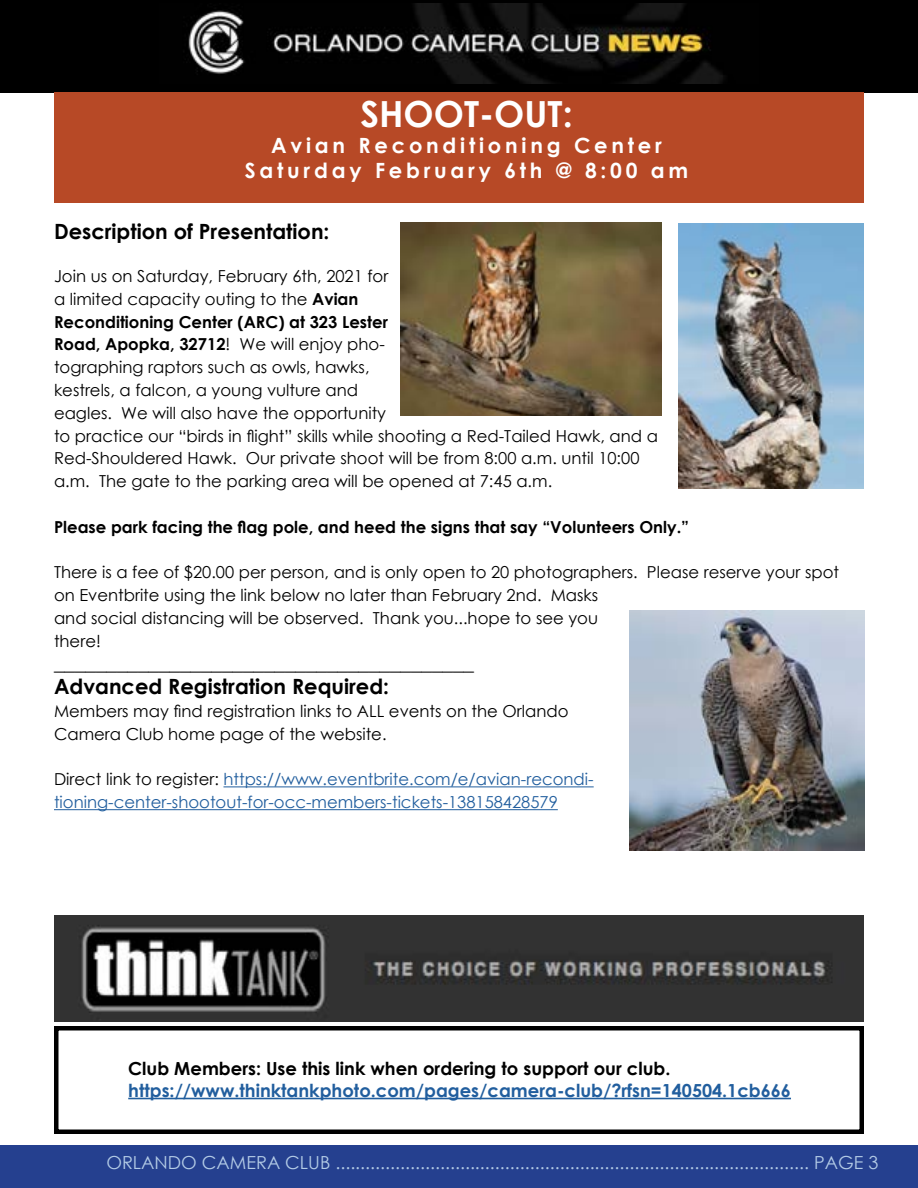
<style>
.page{position:relative;width:918px;height:1188px;background:#fff}
.page>*{position:absolute;margin:0;border:0;box-sizing:border-box;transform-origin:0 0}
.t1{font:700 36px "Century Gothic";color:#fff}
.t2{font:700 21px "Century Gothic";color:#000}
.t3{font:700 21px/25.2px "Century Gothic";letter-spacing:.18em;color:#fff;text-align:center}
.t4{font:21px "Century Gothic";color:#000}
.t5{font:18px "Century Gothic";color:#b3cbe6}
.t6{font:700 18px "Century Gothic";color:#215e9e}
.t7{font:700 18px "Century Gothic";color:#000}
.t8{font:16.5px/22.8px "Century Gothic";color:#000}
.t9{font:16.5px/22.8px "Century Gothic";color:#215e9e}
.t10{font:700 16.5px "Century Gothic";color:#000}
.s1{font-weight:700}
.s2{color:#000}
</style>
<div class="page">
<div style="left:0;top:0;width:918px;height:93px;background:#000"></div>
<img style="left:188px;top:3px;width:536px;height:81px">
<div style="left:0;top:1146px;width:918px;height:42px;background:#25408f"></div>
<div style="left:54px;top:92px;width:810px;height:110px;background:#b74926"></div>
<hr style="left:223px;top:786px;width:371px;height:1px;background:#215e9e">
<hr style="left:54px;top:809px;width:504px;height:1px;background:#215e9e">
<img style="left:678px;top:224px;width:186px;height:265px">
<img style="left:400px;top:223px;width:262px;height:193px">
<img style="left:54px;top:915px;width:810px;height:106px">
<div style="left:54px;top:1026px;width:810px;height:108px;border:4px solid #000"></div>
<hr style="left:128px;top:1098px;width:663px;height:1px;background:#215e9e">
<img style="left:630px;top:611px;width:234px;height:239px">
<h1 class="t1" style="left:360px;top:87px;width:214px">SHOOT-OUT:</h1>
<p class="t3" style="left:245px;top:131px;width:445px">Avian Reconditioning Center<br>Saturday February 6th @ 8:00 am</p>
<p class="t2" style="left:54px;top:216px;width:277px">Description of Presentation:</p>
<p class="t8" style="left:54px;top:264px;width:605px">Join us on Saturday, February 6th, 2021 for<br>a limited capacity outing to the <span class="s1">Avian<br>Reconditioning Center (ARC) at 323 Lester<br>Road, Apopka, 32712</span>! We will enjoy pho-<br>tographing raptors such as owls, hawks,<br>kestrels, a falcon, a young vulture and<br>eagles. We will also have the opportunity<br>to practice our “birds in flight” skills while shooting a Red-Tailed Hawk, and a Red-Shouldered Hawk. Our private shoot will be from 8:00 a.m. until 10:00 a.m. The gate to the parking area will be opened at 7:45 a.m.</p>
<p class="t10" style="left:54px;top:514px;width:637px">Please park facing the flag pole, and heed the signs that say “Volunteers Only.”</p>
<p class="t8" style="left:54px;top:561px;width:787px">There is a fee of $20.00 per person, and is only open to 20 photographers. Please reserve your spot on Eventbrite using the link below no later than February 2nd. Masks<br>and social distancing will be observed. Thank you...hope to see you<br>there!</p>
<p class="t4" style="left:54px;top:647px;width:421px">________________________________________</p>
<p class="t2" style="left:54px;top:671px;width:337px">Advanced Registration Required:</p>
<p class="t8" style="left:54px;top:699px;width:516px">Members may find registration links to ALL events on the Orlando<br>Camera Club home page of the website.</p>
<p class="t9" style="left:54px;top:768px;width:541px"><span class="s2">Direct link to register:</span> https://www.eventbrite.com/e/avian-recondi&shy;tioning-center-shootout-for-occ-members-tickets-138158428579</p>
<p class="t7" style="left:128px;top:1055px;width:544px">Club Members: Use this link when ordering to support our club.</p>
<p class="t6" style="left:128px;top:1077px;width:664px">https://www.thinktankphoto.com/pages/camera-club/?rfsn=140504.1cb666</p>
<p class="t5" style="left:106px;top:1150px;width:773px">ORLANDO CAMERA CLUB ............................................................................................... PAGE 3</p>
</div>
